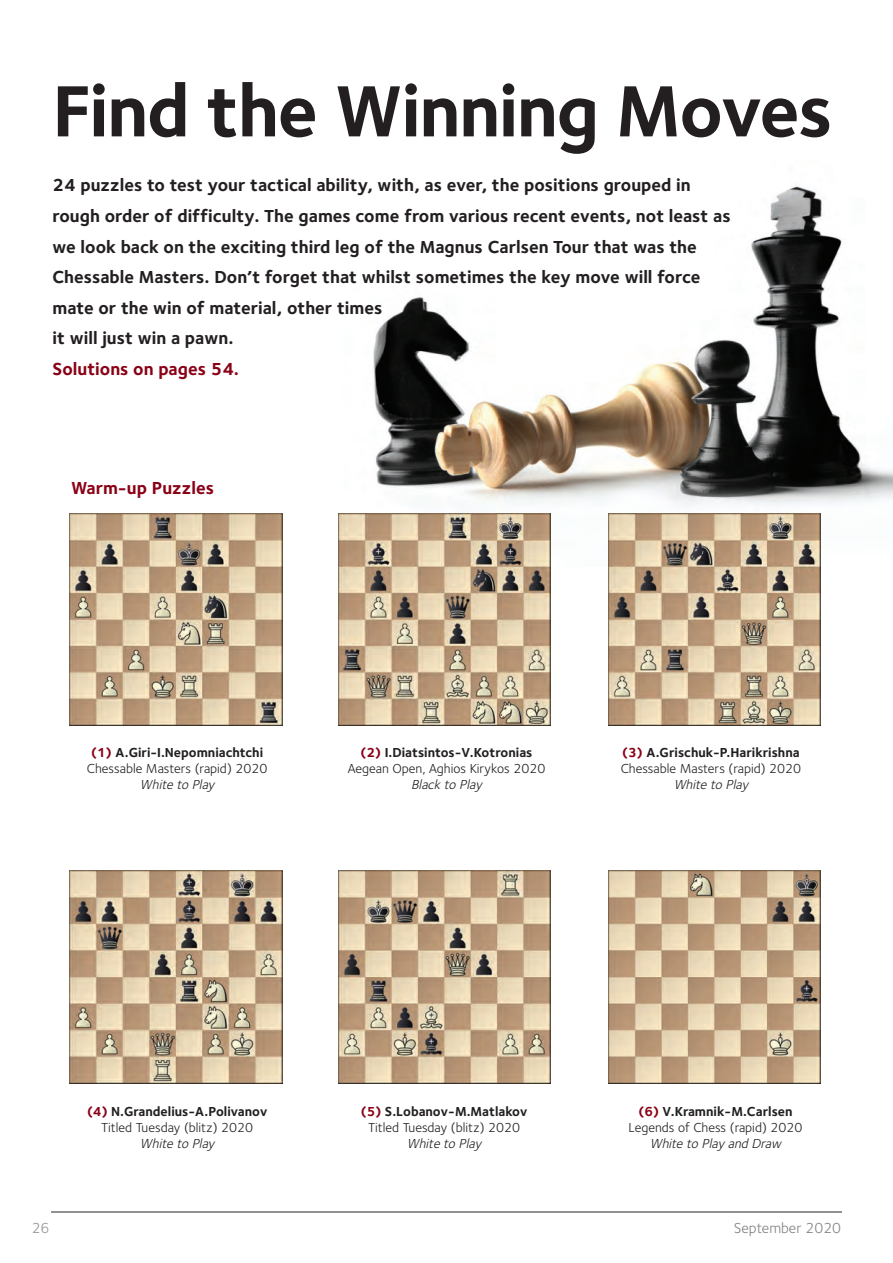
<style>
.page{position:relative;width:893px;height:1263px;background:#fff}
.page>*{position:absolute;margin:0;border:0;box-sizing:border-box;transform-origin:0 0}
.t1{font:700 75px "Foundry Sterling";letter-spacing:-.02em;color:#231f20}
.t2{font:700 18px/30.6px "Foundry Sterling";color:#231f20}
.t3{font:700 18px "Foundry Sterling";color:#8a0116}
.t4{font:15px "Foundry Sterling";color:#808285}
.t5{font:15px "Foundry Sterling";color:#939598}
.t6{font:13.5px/16.2px "Foundry Sterling";color:#231f20;text-align:center}
.t7{font:italic 13.5px "Foundry Sterling";color:#231f20}
.t8{font:700 13.5px/16.2px "Foundry Sterling";color:#231f20;text-align:center}
.s1{font-weight:700;color:#8a0116}
.s2{font-weight:700}
.s3{color:#8a0116}
.s4{font-weight:400}
</style>
<div class="page">
<hr style="left:51px;top:1211px;width:791px;height:2px;background:#6c6d70">
<img style="left:373px;top:186px;width:520px;height:320px">
<img style="left:338px;top:513px;width:213px;height:213px">
<img style="left:608px;top:513px;width:213px;height:213px">
<img style="left:70px;top:870px;width:212px;height:213px">
<img style="left:338px;top:870px;width:213px;height:213px">
<img style="left:608px;top:870px;width:213px;height:213px">
<img style="left:70px;top:513px;width:212px;height:213px">
<h1 class="t1" style="left:53px;top:66px;width:782px">Find the Winning Moves</h1>
<p class="t2" style="left:53px;top:170px;width:680px">24 puzzles to test your tactical ability, with, as ever, the positions grouped in rough order of difficulty. The games come from various recent events, not least as we look back on the exciting third leg of the Magnus Carlsen Tour that was the Chessable Masters. Don’t forget that whilst sometimes the key move will force mate or the win of material, other times<br>it will just win a pawn.</p>
<p class="t3" style="left:53px;top:358px;width:188px">Solutions on pages 54.</p>
<p class="t3" style="left:71px;top:477px;width:144px">Warm-up Puzzles</p>
<p class="t6" style="left:87px;top:744px;width:182px"><span class="s1">(1)</span> <span class="s2">A.Giri-I.Nepomniachtchi<br></span>Chessable Masters (rapid) 2020</p>
<p class="t7" style="left:140px;top:777px;width:76px">White to Play</p>
<p class="t6" style="left:348px;top:744px;width:199px"><span class="s1">(2)</span> <span class="s2">I.Diatsintos-V.Kotronias<br></span>Aegean Open, Aghios Kirykos 2020</p>
<p class="t7" style="left:411px;top:777px;width:72px">Black to Play</p>
<p class="t6" style="left:621px;top:744px;width:182px;text-align:left"><span class="s1">(3)</span> <span class="s2">A.Grischuk-P.Harikrishna<br></span>Chessable Masters (rapid) 2020</p>
<p class="t7" style="left:674px;top:777px;width:76px">White to Play</p>
<p class="t8" style="left:87px;top:1103px;width:182px"><span class="s3">(4)</span> N.Grandelius-A.Polivanov<br><span class="s4">Titled Tuesday (blitz) 2020</span></p>
<p class="t7" style="left:140px;top:1136px;width:76px">White to Play</p>
<p class="t6" style="left:361px;top:1103px;width:168px"><span class="s1">(5)</span> <span class="s2">S.Lobanov-M.Matlakov<br></span>Titled Tuesday (blitz) 2020</p>
<p class="t7" style="left:407px;top:1136px;width:76px">White to Play</p>
<p class="t6" style="left:629px;top:1103px;width:175px"><span class="s1">(6)</span> <span class="s2">V.Kramnik-M.Carlsen<br></span>Legends of Chess (rapid) 2020</p>
<p class="t7" style="left:650px;top:1136px;width:136px">White to Play and Draw</p>
<p class="t5" style="left:32px;top:1220px;width:19px">26</p>
<p class="t4" style="left:734px;top:1219px;width:109px">September 2020</p>
</div>
